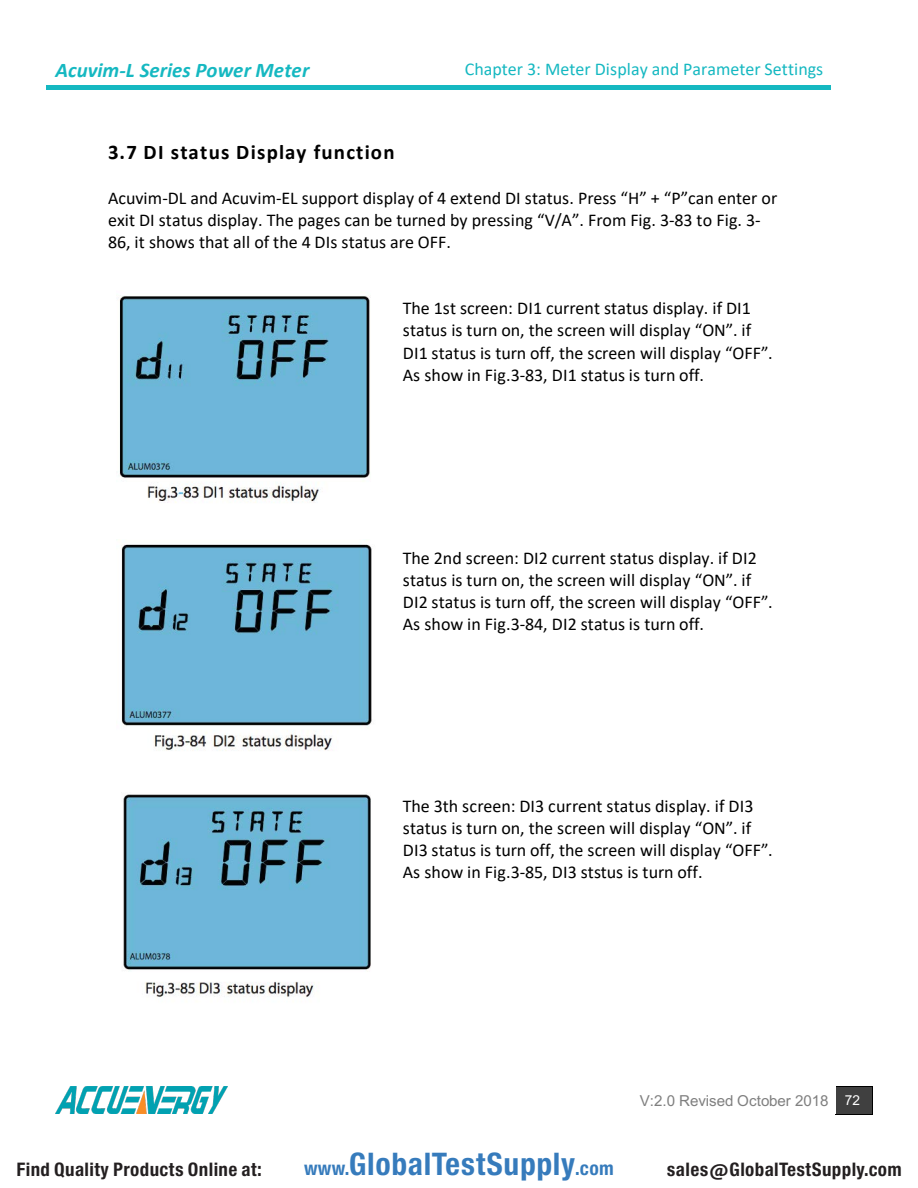
<style>
.page{position:relative;width:918px;height:1188px;background:#fff}
.page>*{position:absolute;margin:0;border:0;box-sizing:border-box;transform-origin:0 0}
.t1{font:29.7px "Europa Gro Nr 2 SBOP Bol Con";letter-spacing:.02em;color:#367bbc}
.t2{font:700 20.85px "Calibri";letter-spacing:.05em;color:#000}
.t3{font:italic 700 20.85px "Calibri";color:#15b8c1}
.t4{font:18px/21.9px "Calibri";color:#000}
.t5{font:18px "Calibri";color:#15b8c1}
.t6{font:17.85px "Europa Gro Nr 2 SBOP Bol Con";letter-spacing:.02em;color:#231f20}
.t7{font:15.15px "Arial";letter-spacing:-.01em;color:#7f7f7f}
.s1{font-size:13.65px;color:#fff}
.s2{font-size:18.3px}
</style>
<div class="page">
<div style="left:46px;top:85px;width:306px;height:5px;background:#15b8c1"></div>
<svg style="left:352px;top:85px;width:4px;height:5px"></svg>
<div style="left:356px;top:85px;width:475px;height:5px;background:#15b8c1"></div>
<div style="left:837px;top:1086px;width:35px;height:28px;background:#404040"></div>
<hr style="left:837px;top:1086px;width:35px;height:1px;background:#000">
<hr style="left:836px;top:1114px;width:36px;height:1px;background:#000">
<svg style="left:872px;top:1086px;width:1px;height:29px"></svg>
<img style="left:56px;top:1087px;width:172px;height:27px">
<img style="left:120px;top:295px;width:250px;height:208px">
<img style="left:121px;top:544px;width:251px;height:207px">
<img style="left:123px;top:794px;width:248px;height:203px">
<p class="t3" style="left:55px;top:58px;width:255px">Acuvim-L Series Power Meter</p>
<p class="t5" style="left:465px;top:58px;width:360px">Chapter 3: Meter Display and Parameter Settings</p>
<p class="t2" style="left:108px;top:140px;width:288px">3.7 DI status Display function</p>
<p class="t4" style="left:108px;top:187px;width:671px">Acuvim-DL and Acuvim-EL support display of 4 extend DI status. Press “H” + “P”can enter or exit DI status display. The pages can be turned by pressing “V/A”. From Fig. 3-83 to Fig. 3-<br>86, it shows that all of the 4 DIs status are OFF.</p>
<p class="t4" style="left:403px;top:297px;width:371px">The 1st screen: DI1 current status display. if DI1 status is turn on, the screen will display “ON”. if DI1 status is turn off, the screen will display “OFF”.<br>As show in Fig.3-83, DI1 status is turn off.</p>
<p class="t4" style="left:403px;top:547px;width:371px">The 2nd screen: DI2 current status display. if DI2 status is turn on, the screen will display “ON”. if DI2 status is turn off, the screen will display “OFF”.<br>As show in Fig.3-84, DI2 status is turn off.</p>
<p class="t4" style="left:403px;top:795px;width:371px">The 3th screen: DI3 current status display. if DI3 status is turn on, the screen will display “ON”. if DI3 status is turn off, the screen will display “OFF”.<br>As show in Fig.3-85, DI3 ststus is turn off.</p>
<p class="t7" style="left:640px;top:1092px;width:222px">V:2.0 Revised October 2018 <span class="s1">72</span></p>
<p class="t6" style="left:16px;top:1159px;width:247px">Find Quality Products Online at:</p>
<h1 class="t1" style="left:304px;top:1147px;width:311px"><span class="s2">www.</span>GlobalTestSupply<span class="s2">.com</span></h1>
<p class="t6" style="left:667px;top:1159px;width:236px">sales@GlobalTestSupply.com</p>
</div>
